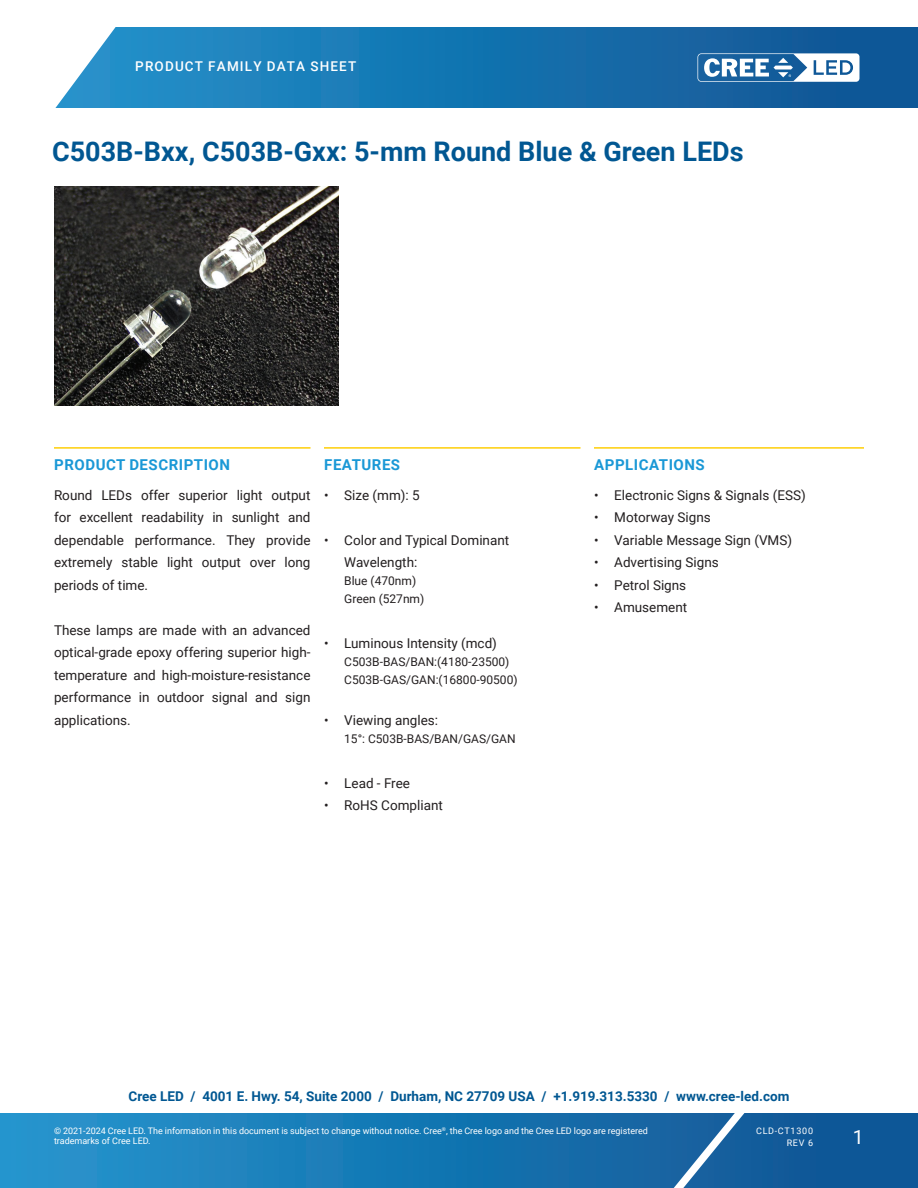
<style>
.page{position:relative;width:918px;height:1188px;background:#fff}
.page>*{position:absolute;margin:0;border:0;box-sizing:border-box;transform-origin:0 0}
.doc_title{font:700 27px "Roboto";color:#015792}
.t1{font:19.5px "Roboto";color:#fff}
.Section_heading_top_rule{font:700 15px "Roboto";letter-spacing:.035em;color:#1a98d6}
.Text_justify{font:13.5px/22.5px "Roboto";color:#231f20;text-align:justify}
.t2{font:700 13.5px "Roboto";color:#015792}
.t3{font:500 13.5px "Roboto";letter-spacing:.085em;color:#fff}
.bullet_2{font:12px "Roboto";color:#231f20}
.t4{font:9px/10.8px "Roboto";color:#fff}
.t5{font:9px/12px "Roboto";letter-spacing:.085em;color:#fff;text-align:right}
</style>
<div class="page">
<svg style="left:0;top:1113px;width:918px;height:75px;background:#1876b2"></svg>
<svg style="left:644px;top:1113px;width:117px;height:75px;background:#296da6"></svg>
<svg style="left:55px;top:27px;width:863px;height:81px;background:#2078b2"></svg>
<svg style="left:697px;top:53px;width:162px;height:29px"></svg>
<hr style="left:54px;top:447px;width:256px;height:2px;background:#fece08">
<hr style="left:324px;top:447px;width:256px;height:2px;background:#fece08">
<hr style="left:594px;top:447px;width:270px;height:2px;background:#fece08">
<img style="left:54px;top:187px;width:284px;height:218px">
<p class="t3" style="left:135px;top:57px;width:222px">PRODUCT FAMILY DATA SHEET</p>
<p class="doc_title" style="left:52px;top:132px;width:693px">C503B-Bxx, C503B-Gxx: 5-mm Round Blue &amp; Green LEDs</p>
<p class="Section_heading_top_rule" style="left:54px;top:454px;width:177px">PRODUCT DESCRIPTION</p>
<p class="Text_justify" style="left:54px;top:483px;width:258px">Round LEDs offer superior light output for excellent readability in sunlight and dependable performance. They provide extremely stable light output over long periods of time.</p>
<p class="Text_justify" style="left:54px;top:618px;width:258px">These lamps are made with an advanced optical-grade epoxy offering superior high&shy;temperature and high-moisture-resistance performance in outdoor signal and sign applications.</p>
<p class="Section_heading_top_rule" style="left:324px;top:454px;width:77px">FEATURES</p>
<p class="Text_justify" style="left:324px;top:483px;width:97px">• Size (mm): 5</p>
<p class="Text_justify" style="left:344px;top:528px;width:167px;text-indent:-20px">• Color and Typical Dominant<br>Wavelength:</p>
<p class="bullet_2" style="left:344px;top:572px;width:73px">Blue (470nm)</p>
<p class="bullet_2" style="left:344px;top:590px;width:82px">Green (527nm)</p>
<p class="Text_justify" style="left:324px;top:631px;width:175px">• Luminous Intensity (mcd)</p>
<p class="bullet_2" style="left:344px;top:653px;width:167px">C503B-BAS/BAN:(4180-23500)</p>
<p class="bullet_2" style="left:344px;top:671px;width:175px">C503B-GAS/GAN:(16800-90500)</p>
<p class="Text_justify" style="left:324px;top:708px;width:116px">• Viewing angles:</p>
<p class="bullet_2" style="left:344px;top:730px;width:173px">15°: C503B-BAS/BAN/GAS/GAN</p>
<p class="Text_justify" style="left:324px;top:771px;width:88px">• Lead - Free</p>
<p class="Text_justify" style="left:324px;top:793px;width:120px">• RoHS Compliant</p>
<p class="Section_heading_top_rule" style="left:594px;top:454px;width:112px">APPLICATIONS</p>
<p class="Text_justify" style="left:594px;top:483px;width:213px">• Electronic Signs &amp; Signals (ESS)</p>
<p class="Text_justify" style="left:594px;top:505px;width:118px">• Motorway Signs</p>
<p class="Text_justify" style="left:594px;top:528px;width:200px">• Variable Message Sign (VMS)</p>
<p class="Text_justify" style="left:594px;top:550px;width:126px">• Advertising Signs</p>
<p class="Text_justify" style="left:594px;top:573px;width:94px">• Petrol Signs</p>
<p class="Text_justify" style="left:594px;top:595px;width:95px">• Amusement</p>
<p class="t2" style="left:129px;top:1087px;width:662px">Cree LED / 4001 E. Hwy. 54, Suite 2000 / Durham, NC 27709 USA / +1.919.313.5330 / www.cree-led.com</p>
<p class="t4" style="left:54px;top:1125px;width:595px">© 2021-2024 Cree LED. The information in this document is subject to change without notice. Cree<sup>®</sup>, the Cree logo and the Cree LED logo are registered trademarks of Cree LED.</p>
<p class="t5" style="left:756px;top:1124px;width:58px">CLD-CT1300<br>REV 6</p>
<h2 class="t1" style="left:853px;top:1123px;width:12px">1</h2>
</div>
